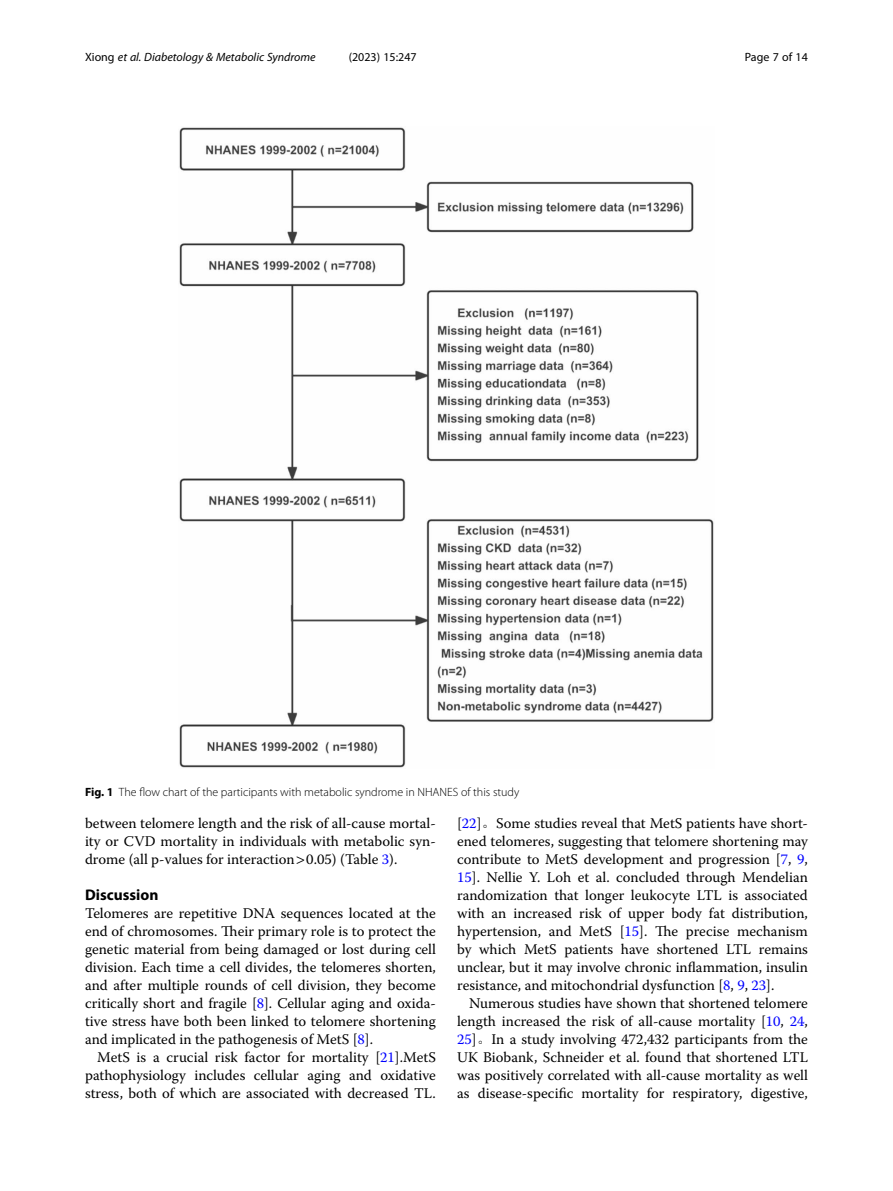
<style>
.page{position:relative;width:893px;height:1191px;background:#fff}
.page>*{position:absolute;margin:0;border:0;box-sizing:border-box;transform-origin:0 0}
.Head_1{font:700 15.45px "Myriad Pro";color:#000}
.Body_Text_Indent{font:14.7px/18px "Warnock Pro";color:#000;text-align:justify}
.Body_Text{font:14.7px/18px "Warnock Pro";color:#000;text-align:justify}
.Figure_Caption{font:300 12px "Myriad Pro";color:#000}
.t1{font:italic 12px "Myriad Pro";color:#000}
.t2{font:12px "Myriad Pro";color:#000}
.s1{font-style:normal}
.s2{font-weight:700}
.s3{color:#00f}
.s4{font-family:"Sim Sun"}
</style>
<div class="page">
<img style="left:179px;top:127px;width:535px;height:641px">
<p class="t1" style="left:85px;top:50px;width:232px"><span class="s1">Xiong</span> et al. Diabetology &amp; Metabolic Syndrome</p>
<p class="t2" style="left:349px;top:50px;width:70px">(2023) 15:247</p>
<p class="t2" style="left:745px;top:50px;width:65px">Page 7 of 14</p>
<p class="Figure_Caption" style="left:85px;top:785px;width:436px"><span class="s2">Fig. 1</span> The flow chart of the participants with metabolic syndrome in NHANES of this study</p>
<p class="Body_Text" style="left:85px;top:814px;width:352px">between telomere length and the risk of all-cause mortal&shy;ity or CVD mortality in individuals with metabolic syn&shy;drome (all p-values for interaction 0.05) (Table <span class="s3">3</span>).</p>
<p class="Head_1" style="left:85px;top:885px;width:75px">Discussion</p>
<p class="Body_Text" style="left:85px;top:904px;width:352px">Telomeres are repetitive DNA sequences located at the end of chromosomes. Their primary role is to protect the genetic material from being damaged or lost during cell division. Each time a cell divides, the telomeres shorten, and after multiple rounds of cell division, they become critically short and fragile [<span class="s3">8</span>]. Cellular aging and oxida&shy;tive stress have both been linked to telomere shortening and implicated in the pathogenesis of MetS [<span class="s3">8</span>].</p>
<p class="Body_Text_Indent" style="left:85px;top:1048px;width:352px;text-indent:12px">MetS is a crucial risk factor for mortality [<span class="s3">21</span>].MetS pathophysiology includes cellular aging and oxidative stress, both of which are associated with decreased TL.</p>
<p class="Body_Text_Indent" style="left:457px;top:814px;width:352px">[<span class="s3">22</span>]<span class="s4">。</span>Some studies reveal that MetS patients have short&shy;ened telomeres, suggesting that telomere shortening may contribute to MetS development and progression [<span class="s3">7</span>, <span class="s3">9</span>, <span class="s3">15</span>]. Nellie Y. Loh et al. concluded through Mendelian randomization that longer leukocyte LTL is associated with an increased risk of upper body fat distribution, hypertension, and MetS [<span class="s3">15</span>]. The precise mechanism by which MetS patients have shortened LTL remains unclear, but it may involve chronic inflammation, insulin resistance, and mitochondrial dysfunction [<span class="s3">8</span>, <span class="s3">9</span>, <span class="s3">23</span>].</p>
<p class="Body_Text_Indent" style="left:457px;top:994px;width:352px;text-indent:12px">Numerous studies have shown that shortened telomere length increased the risk of all-cause mortality [<span class="s3">10</span>, <span class="s3">24</span>, <span class="s3">25</span>]<span class="s4">。</span>In a study involving 472,432 participants from the UK Biobank, Schneider et al. found that shortened LTL was positively correlated with all-cause mortality as well as disease-specific mortality for respiratory, digestive,</p>
</div>
